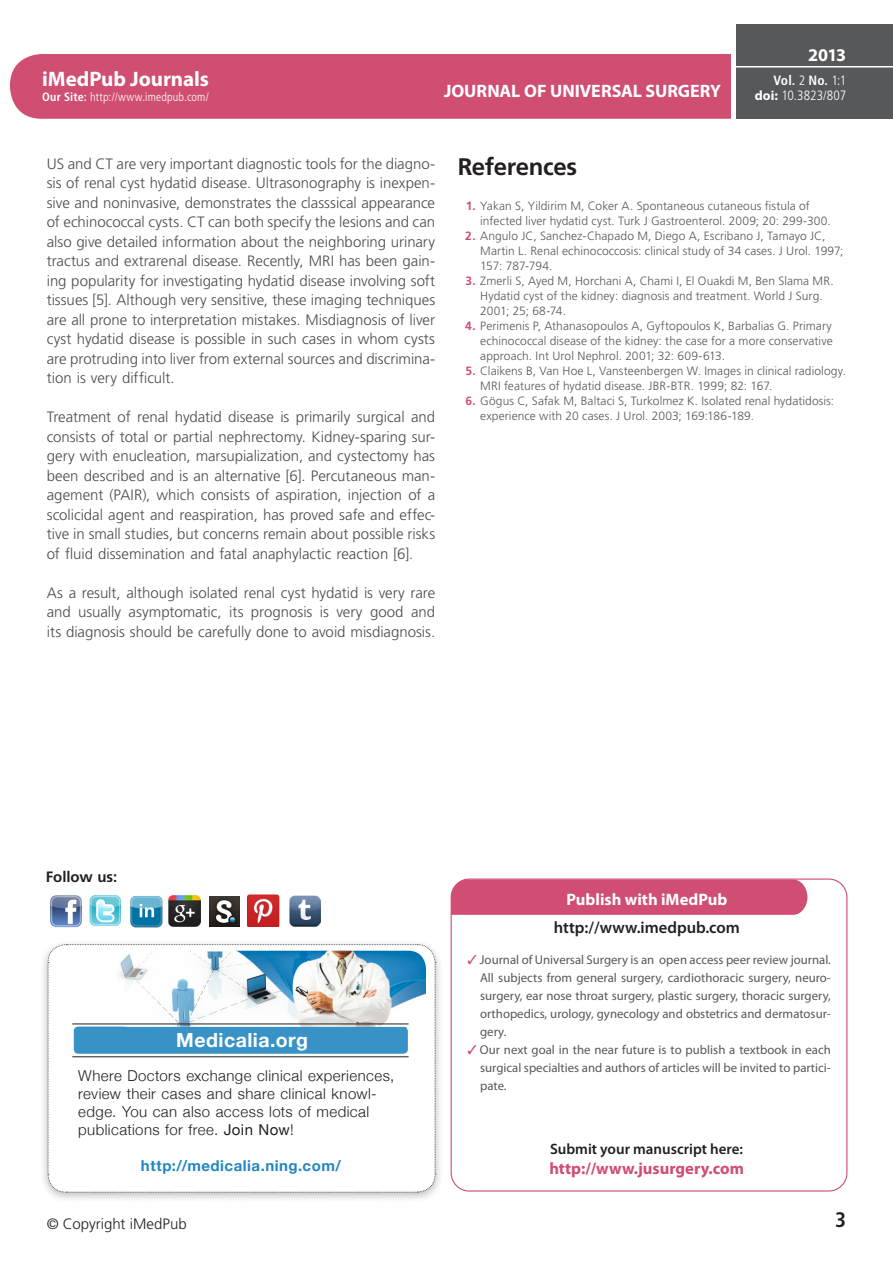
<style>
.page{position:relative;width:893px;height:1263px;background:#fff}
.page>*{position:absolute;margin:0;border:0;box-sizing:border-box;transform-origin:0 0}
._02-Subtit{font:700 24px "Frutiger LT Std";letter-spacing:-.015em;color:#231f20}
.t1{font:700 21px "Myriad Pro";letter-spacing:-.005em;color:#fff}
._01-txt_80{font:700 condensed 21px "Frutiger LT Std";color:#231f20}
._01-txt_80-2{font:700 19.5px "Helvetica Neue";letter-spacing:.025em;color:#fff}
.t2{font:700 18px "Myriad Pro";color:#fff}
.t3{font:600 16.5px/27.2px "Myriad Pro";color:#231f20;text-align:center}
.t4{font:700 16.5px "Myriad Pro";color:#d04e73}
._01-txt_80-3{font:300 15px/19.5px "Frutiger LT Std";letter-spacing:-.005em;color:#4b4c4d;text-align:justify}
._01-txt_80-4{font:300 15px/18px "Helvetica Neue";letter-spacing:.03em;color:#231f20}
._01-txt_80-5{font:700 15px "Helvetica Neue";letter-spacing:.035em;color:#2386bf}
.t5{font:600 15px "Myriad Pro";color:#231f20}
.t6{font:300 15px "Frutiger LT Std";color:#231f20}
._01-txt_80-6{font:700 15px "Frutiger LT Std";letter-spacing:-.005em;color:#231f20}
.t7{font:300 condensed 13.5px "Frutiger LT Std";color:#fff}
.t8{font:700 condensed 13.5px "Frutiger LT Std";color:#fff}
.t9{font:12.75px/18px "Myriad Pro";color:#57585a;text-align:justify}
._07-Referencias{font:300 12px/15px "Frutiger LT Std";letter-spacing:.005em;color:#57585a}
.t10{font:300 condensed 12px "Frutiger LT Std";letter-spacing:.015em;color:#fff}
.s1{font-weight:700}
.s2{font-weight:300}
.s3{font-family:"Myriad Pro";font-weight:700;font-stretch:normal}
.s4{font-weight:700;color:#d04e72}
.s5{font-weight:400}
.s6{font-weight:700;color:#fff}
.s7{color:#d04e73}
</style>
<div class="page">
<div style="left:10px;top:54px;width:775px;height:65px;background:#d04e72;border-radius:32px"></div>
<div style="left:732px;top:0;width:5px;height:126px;background:#fff"></div>
<div style="left:736px;top:24px;width:157px;height:95px;background:#57585a"></div>
<hr style="left:736px;top:66px;width:157px;height:1px;background:#fff">
<div style="left:451px;top:880px;width:356px;height:35px;background:#d04e73"></div>
<div style="left:451px;top:878px;width:396px;height:313px;border:1px solid #d04e73;border-radius:18px"></div>
<div style="left:39px;top:939px;width:404px;height:264px;background:#231f20;opacity:.3"></div>
<svg style="left:47px;top:944px;width:389px;height:249px"></svg>
<div style="left:74px;top:1026px;width:334px;height:28px;background:#3992c5;border-radius:4px"></div>
<img style="left:50px;top:895px;width:32px;height:33px">
<img style="left:89px;top:895px;width:32px;height:32px">
<img style="left:130px;top:896px;width:33px;height:32px">
<img style="left:168px;top:895px;width:32px;height:31px">
<img style="left:210px;top:896px;width:30px;height:30px">
<img style="left:247px;top:894px;width:33px;height:33px">
<img style="left:289px;top:895px;width:31px;height:31px">
<img style="left:111px;top:951px;width:315px;height:76px">
<hr style="left:72px;top:1023px;width:337px;height:1px;background:#231f20">
<hr style="left:72px;top:1056px;width:337px;height:1px;background:#231f20">
<p class="t1" style="left:42px;top:65px;width:168px">iMedPub Journals</p>
<p class="t10" style="left:42px;top:90px;width:168px"><span class="s1">Our Site:</span> http://www.imedpub.com/</p>
<p class="t2" style="left:444px;top:79px;width:279px">JOURNAL OF UNIVERSAL SURGERY</p>
<p class="t2" style="left:808px;top:43px;width:39px">2013</p>
<p class="t8" style="left:773px;top:72px;width:74px">Vol. <span class="s2">2</span> No. <span class="s2">1:1</span></p>
<p class="t7" style="left:755px;top:87px;width:93px"><span class="s3">doi:</span> 10.3823/807</p>
<p class="_01-txt_80-3" style="left:47px;top:154px;width:390px">US and CT are very important diagnostic tools for the diagno&shy;sis of renal cyst hydatid disease. Ultrasonography is inexpen&shy;sive and noninvasive, demonstrates the classsical appearance of echinococcal cysts. CT can both specify the lesions and can also give detailed information about the neighboring urinary tractus and extrarenal disease. Recently, MRI has been gain&shy;ing popularity for investigating hydatid disease involving soft tissues [5]. Although very sensitive, these imaging techniques are all prone to interpretation mistakes. Misdiagnosis of liver cyst hydatid disease is possible in such cases in whom cysts are protruding into liver from external sources and discrimina&shy;tion is very difficult.</p>
<p class="_01-txt_80-3" style="left:47px;top:407px;width:390px">Treatment of renal hydatid disease is primarily surgical and consists of total or partial nephrectomy. Kidney-sparing sur&shy;gery with enucleation, marsupialization, and cystectomy has been described and is an alternative [6]. Percutaneous man&shy;agement (PAIR), which consists of aspiration, injection of a scolicidal agent and reaspiration, has proved safe and effec&shy;tive in small studies, but concerns remain about possible risks of fluid dissemination and fatal anaphylactic reaction [6].</p>
<p class="_01-txt_80-3" style="left:47px;top:583px;width:390px">As a result, although isolated renal cyst hydatid is very rare and usually asymptomatic, its prognosis is very good and its diagnosis should be carefully done to avoid misdiagnosis.</p>
<p class="_02-Subtit" style="left:458px;top:153px;width:121px">References</p>
<p class="_07-Referencias" style="left:480px;top:198px;width:352px;text-indent:-14px"><span class="s4">1.</span> Yakan S, Yildirim M, Coker A. Spontaneous cutaneous fistula of infected liver hydatid cyst. Turk J Gastroenterol. 2009; 20: 299-300.</p>
<p class="_07-Referencias" style="left:480px;top:228px;width:365px;text-indent:-15px"><span class="s4">2.</span> Angulo JC, Sanchez-Chapado M, Diego A, Escribano J, Tamayo JC,<br>Martin L. Renal echinococcosis: clinical study of 34 cases. J Urol. 1997;<br>157: 787-794.</p>
<p class="_07-Referencias" style="left:480px;top:273px;width:355px;text-indent:-15px"><span class="s4">3.</span> Zmerli S, Ayed M, Horchani A, Chami I, El Ouakdi M, Ben Slama MR.<br>Hydatid cyst of the kidney: diagnosis and treatment. World J Surg.<br>2001; 25; 68-74.</p>
<p class="_07-Referencias" style="left:480px;top:318px;width:354px;text-align:justify;text-indent:-15px"><span class="s4">4.</span> Perimenis P, Athanasopoulos A, Gyftopoulos K, Barbalias G. Primary echinococcal disease of the kidney: the case for a more conservative approach. Int Urol Nephrol. 2001; 32: 609-613.</p>
<p class="_07-Referencias" style="left:480px;top:363px;width:367px;text-indent:-15px"><span class="s4">5.</span> Claikens B, Van Hoe L, Vansteenbergen W. Images in clinical radiology.<br>MRI features of hydatid disease. JBR-BTR. 1999; 82: 167.</p>
<p class="_07-Referencias" style="left:480px;top:393px;width:355px;text-indent:-15px"><span class="s4">6.</span> Gögus C, Safak M, Baltaci S, Turkolmez K. Isolated renal hydatidosis: experience with 20 cases. J Urol. 2003; 169:186-189.</p>
<p class="_01-txt_80-6" style="left:46px;top:868px;width:73px">Follow us:</p>
<p class="_01-txt_80-2" style="left:176px;top:1028px;width:133px">Medicalia.org</p>
<p class="_01-txt_80-4" style="left:78px;top:1066px;width:318px">Where Doctors exchange clinical experiences, review their cases and share clinical knowl&shy;edge. You can also access lots of medical publications for free. <span class="s5">Join Now</span>!</p>
<p class="_01-txt_80-5" style="left:141px;top:1156px;width:202px">http://medicalia.ning.com/</p>
<p class="t6" style="left:47px;top:1216px;width:141px">© Copyright iMedPub</p>
<p class="t3" style="left:554px;top:886px;width:188px"><span class="s6">Publish with iMedPub </span>http://www.imedpub.com</p>
<p class="t9" style="left:480px;top:950px;width:352px;text-indent:-13px"><span class="s7">✓</span> Journal of Universal Surgery is an open access peer review journal.<br>All subjects from general surgery, cardiothoracic surgery, neuro&shy;surgery, ear nose throat surgery, plastic surgery, thoracic surgery, orthopedics, urology, gynecology and obstetrics and dermatosur&shy;gery.</p>
<p class="t9" style="left:480px;top:1041px;width:352px;text-indent:-13px"><span class="s7">✓</span> Our next goal in the near future is to publish a textbook in each surgical specialties and authors of articles will be invited to partici&shy;pate.</p>
<p class="t5" style="left:550px;top:1140px;width:195px">Submit your manuscript here:</p>
<p class="t4" style="left:549px;top:1158px;width:196px">http://www.jusurgery.com</p>
<p class="_01-txt_80" style="left:835px;top:1207px;width:12px">3</p>
</div>
